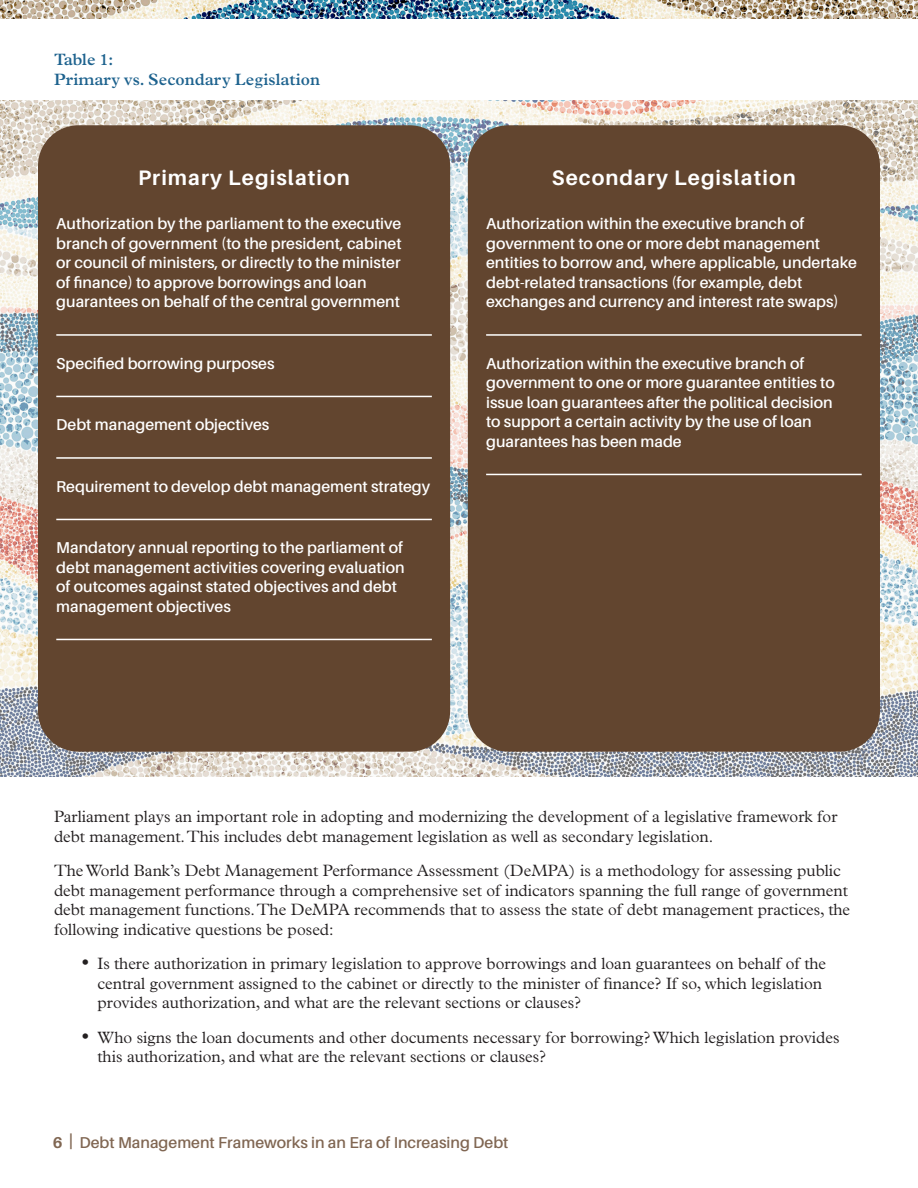
<style>
.page{position:relative;width:918px;height:1188px;background:#fff}
.page>*{position:absolute;margin:0;border:0;box-sizing:border-box;transform-origin:0 0}
.TABLE_HEADER{font:700 21px "Aileron";letter-spacing:.05em;color:#fff}
.BODY_-__Based_on_BAS{font:300 16.5px/19.5px "Plantin MT Pro";color:#231f20}
.SUBHEAD_-_Basic_Tabl{font:600 16.5px/19.8px "Plantin MT Pro";color:#1d628e}
.CHART_TEXT_-_Pg_6{font:600 15.75px/19.5px "Aileron";color:#fff}
.t1{font:600 15.75px "Aileron";color:#806652}
.s1{font-size:21px}
.s2{font-weight:700}
</style>
<div class="page">
<img style="left:0;top:0;width:917px;height:19px">
<svg style="left:917px;top:0;width:1px;height:19px"></svg>
<img style="left:0;top:100px;width:918px;height:677px">
<div style="left:38px;top:125px;width:412px;height:627px;background:#62452f;border-radius:40px"></div>
<hr style="left:56px;top:334px;width:376px;height:2px;background:#fff">
<hr style="left:56px;top:396px;width:376px;height:1px;background:#fff">
<hr style="left:56px;top:457px;width:376px;height:2px;background:#fff">
<hr style="left:56px;top:519px;width:376px;height:1px;background:#fff">
<hr style="left:56px;top:639px;width:376px;height:1px;background:#fff">
<div style="left:468px;top:125px;width:412px;height:627px;background:#62452f;border-radius:40px"></div>
<hr style="left:486px;top:334px;width:376px;height:2px;background:#fff">
<hr style="left:486px;top:474px;width:376px;height:1px;background:#fff">
<p class="SUBHEAD_-_Basic_Tabl" style="left:54px;top:50px;width:268px">Table 1:<br>Primary vs. Secondary Legislation</p>
<p class="TABLE_HEADER" style="left:138px;top:166px;width:213px">Primary Legislation</p>
<p class="CHART_TEXT_-_Pg_6" style="left:56px;top:214px;width:347px">Authorization by the parliament to the executive branch of government (to the president, cabinet or council of ministers, or directly to the minister of finance) to approve borrowings and loan guarantees on behalf of the central government</p>
<p class="CHART_TEXT_-_Pg_6" style="left:56px;top:354px;width:220px">Specified borrowing purposes</p>
<p class="CHART_TEXT_-_Pg_6" style="left:56px;top:415px;width:215px">Debt management objectives</p>
<p class="CHART_TEXT_-_Pg_6" style="left:56px;top:477px;width:376px">Requirement to develop debt management strategy</p>
<p class="CHART_TEXT_-_Pg_6" style="left:56px;top:538px;width:350px">Mandatory annual reporting to the parliament of debt management activities covering evaluation of outcomes against stated objectives and debt management objectives</p>
<p class="TABLE_HEADER" style="left:552px;top:166px;width:245px">Secondary Legislation</p>
<p class="CHART_TEXT_-_Pg_6" style="left:486px;top:214px;width:373px">Authorization within the executive branch of government to one or more debt management entities to borrow and, where applicable, undertake debt-related transactions (for example, debt exchanges and currency and interest rate swaps)</p>
<p class="CHART_TEXT_-_Pg_6" style="left:486px;top:354px;width:350px">Authorization within the executive branch of government to one or more guarantee entities to issue loan guarantees after the political decision to support a certain activity by the use of loan guarantees has been made</p>
<p class="BODY_-__Based_on_BAS" style="left:54px;top:807px;width:785px">Parliament plays an important role in adopting and modernizing the development of a legislative framework for debt management. This includes debt management legislation as well as secondary legislation.</p>
<p class="BODY_-__Based_on_BAS" style="left:54px;top:861px;width:798px">The World Bank’s Debt Management Performance Assessment (DeMPA) is a methodology for assessing public debt management performance through a comprehensive set of indicators spanning the full range of government debt management functions. The DeMPA recommends that to assess the state of debt management practices, the following indicative questions be posed:</p>
<p class="BODY_-__Based_on_BAS" style="left:98px;top:954px;width:730px;text-indent:-15px"><span class="s1">•</span> Is there authorization in primary legislation to approve borrowings and loan guarantees on behalf of the central government assigned to the cabinet or directly to the minister of finance? If so, which legislation provides authorization, and what are the relevant sections or clauses?</p>
<p class="BODY_-__Based_on_BAS" style="left:98px;top:1028px;width:744px;text-indent:-15px"><span class="s1">•</span> Who signs the loan documents and other documents necessary for borrowing? Which legislation provides this authorization, and what are the relevant sections or clauses?</p>
<p class="t1" style="left:53px;top:1133px;width:457px"><span class="s2">6 |</span> Debt Management Frameworks in an Era of Increasing Debt</p>
</div>
